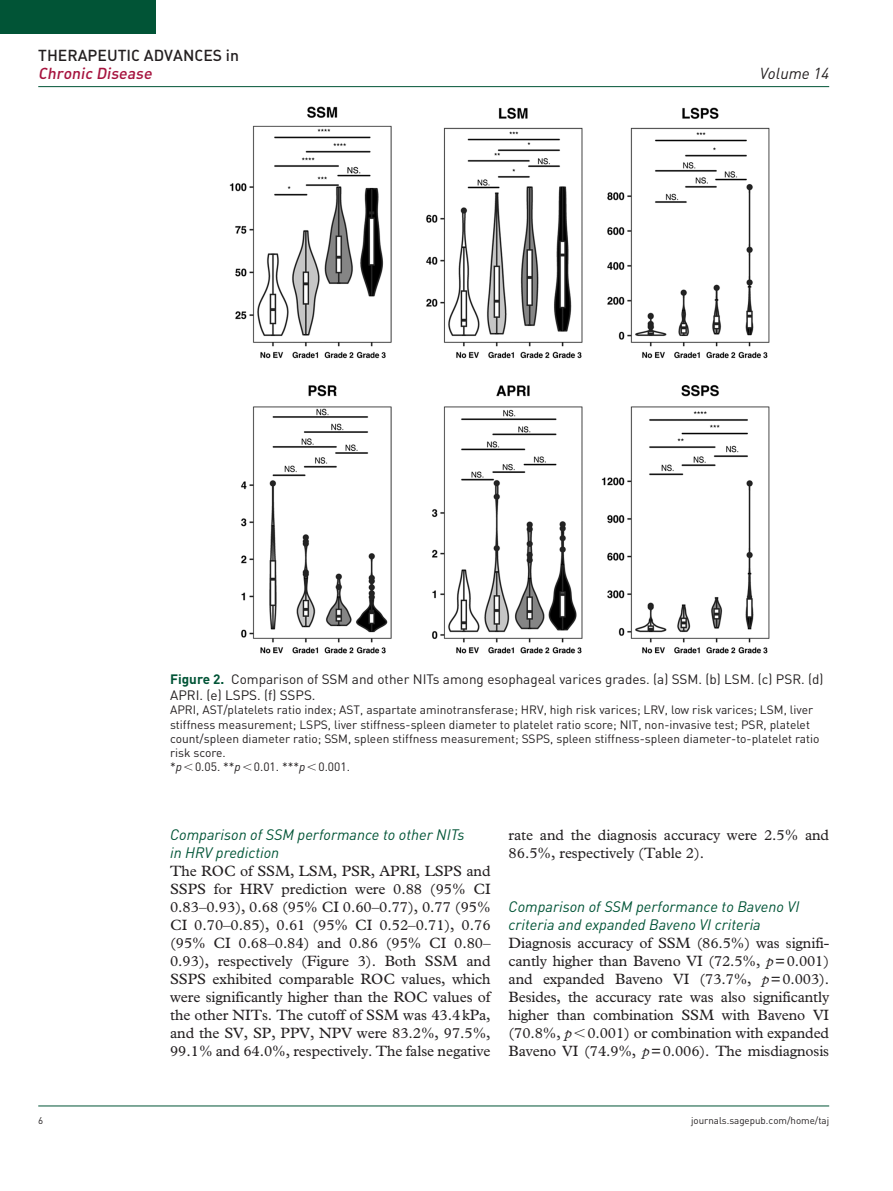
<style>
.page{position:relative;width:893px;height:1191px;background:#fff}
.page>*{position:absolute;margin:0;border:0;box-sizing:border-box;transform-origin:0 0}
.t1{font:15.75px "DIN Medium Alternate";color:#231f20}
.t2{font:italic 15.75px "DIN Medium Alternate";color:#a6133e}
.t3{font:italic 15.75px "DIN";color:#231f20}
.t4{font:15px/18px "Plantin Std";letter-spacing:-.005em;color:#231f20;text-align:justify}
.t5{font:italic 15px/18px "DIN";color:#015436}
.t6{font:13.5px/15.8px "DIN";color:#231f20}
.t7{font:12px/14.2px "DIN";color:#231f20}
.t8{font:9.75px "DIN";color:#231f20}
.s1{font-weight:700;color:#015436}
.s2{font-style:italic}
</style>
<div class="page">
<hr style="left:38px;top:86px;width:791px;height:1px;background:#015436">
<hr style="left:38px;top:1105px;width:791px;height:1px;background:#015436">
<div style="left:0;top:0;width:155px;height:34px;background:#015436"></div>
<img style="left:230px;top:106px;width:540px;height:548px">
<p class="t1" style="left:38px;top:45px;width:202px">THERAPEUTIC ADVANCES IN</p>
<p class="t2" style="left:38px;top:63px;width:118px">Chronic Disease</p>
<p class="t3" style="left:760px;top:63px;width:71px">Volume 14</p>
<p class="t6" style="left:170px;top:671px;width:655px"><span class="s1">Figure 2.</span> Comparison of SSM and other NITs among esophageal varices grades. (a) SSM. (b) LSM. (c) PSR. (d)<br>APRI. (e) LSPS. (f) SSPS.</p>
<p class="t7" style="left:170px;top:703px;width:651px">APRI, AST/platelets ratio index; AST, aspartate aminotransferase; HRV, high risk varices; LRV, low risk varices; LSM, liver stiffness measurement; LSPS, liver stiffness-spleen diameter to platelet ratio score; NIT, non-invasive test; PSR, platelet count/spleen diameter ratio; SSM, spleen stiffness measurement; SSPS, spleen stiffness-spleen diameter-to-platelet ratio risk score.<br>*<span class="s2">p</span> 0.05. **<span class="s2">p</span> 0.01. ***<span class="s2">p</span> 0.001.</p>
<p class="t5" style="left:170px;top:825px;width:296px">Comparison of SSM performance to other NITs in HRV prediction</p>
<p class="t4" style="left:170px;top:862px;width:322px">The ROC of SSM, LSM, PSR, APRI, LSPS and SSPS for HRV prediction were 0.88 (95% CI 0.83–0.93), 0.68 (95% CI 0.60–0.77), 0.77 (95% CI 0.70–0.85), 0.61 (95% CI 0.52–0.71), 0.76 (95% CI 0.68–0.84) and 0.86 (95% CI 0.80– 0.93), respectively (Figure 3). Both SSM and SSPS exhibited comparable ROC values, which were significantly higher than the ROC values of the other NITs. The cutoff of SSM was 43.4kPa, and the SV, SP, PPV, NPV were 83.2%, 97.5%, 99.1% and 64.0%, respectively. The false negative</p>
<p class="t4" style="left:509px;top:826px;width:322px">rate and the diagnosis accuracy were 2.5% and<br>86.5%, respectively (Table 2).</p>
<p class="t5" style="left:509px;top:897px;width:292px">Comparison of SSM performance to Baveno VI criteria and expanded Baveno VI criteria</p>
<p class="t4" style="left:509px;top:934px;width:322px">Diagnosis accuracy of SSM (86.5%) was signifi&shy;cantly higher than Baveno VI (72.5%, <span class="s2">p</span>=0.001) and expanded Baveno VI (73.7%, <span class="s2">p</span>=0.003).<br>Besides, the accuracy rate was also significantly higher than combination SSM with Baveno VI (70.8%, <span class="s2">p</span> 0.001) or combination with expanded Baveno VI (74.9%, <span class="s2">p</span>=0.006). The misdiagnosis</p>
<p class="t8" style="left:38px;top:1114px;width:7px">6</p>
<p class="t8" style="left:691px;top:1114px;width:140px">journals.sagepub.com/home/taj</p>
</div>
